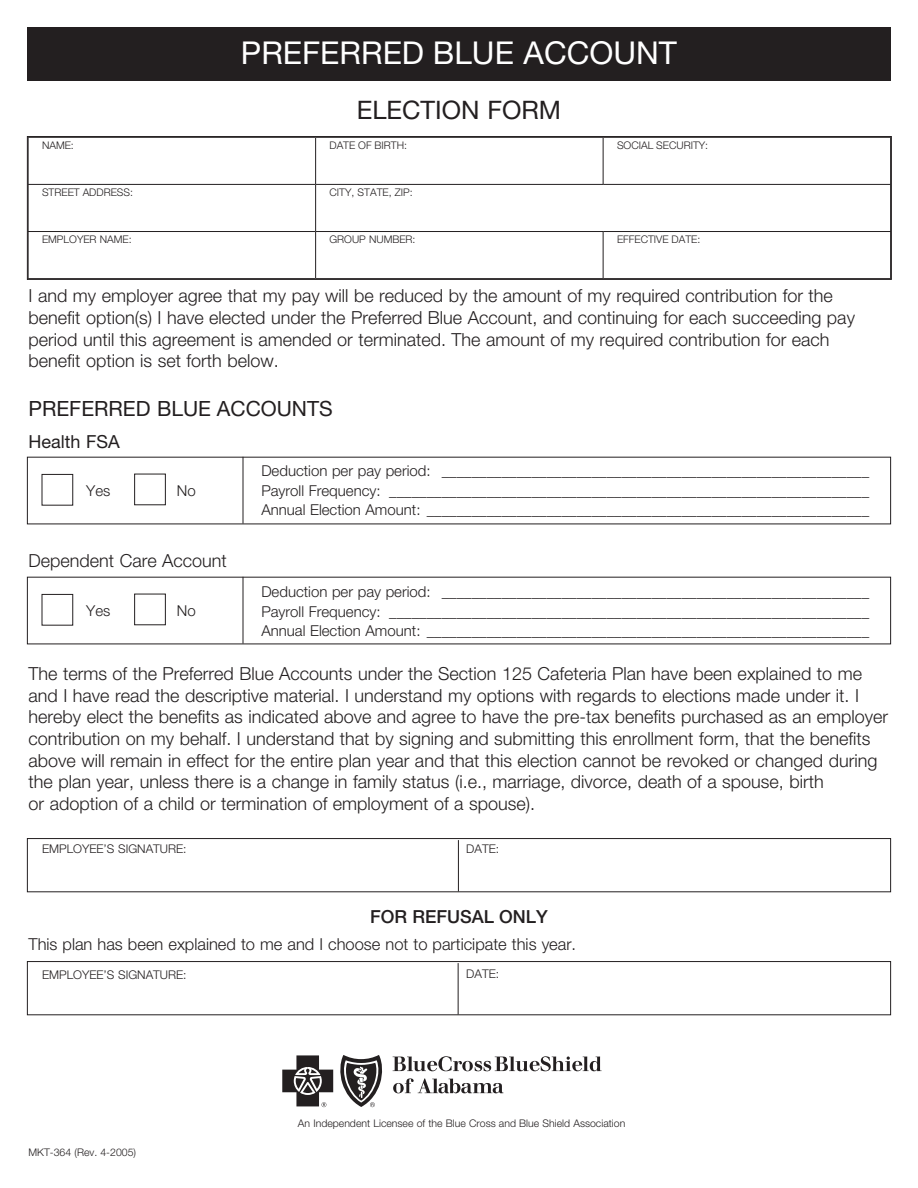
<style>
.page{position:relative;width:918px;height:1188px;background:#fff}
.page>*{position:absolute;margin:0;border:0;box-sizing:border-box;transform-origin:0 0}
.t1{font:31.5px "Helvetica Neue LT Std";color:#fff}
.t2{font:25.5px "Helvetica Neue LT Std";color:#231f20}
.t3{font:21px "Helvetica Neue LT Std";color:#231f20}
.t4{font:300 18px/21.6px "Helvetica Neue LT Std";color:#231f20}
.t5{font:500 18px "Helvetica Neue LT Std";color:#231f20}
.t6{font:18px "Helvetica Neue LT Std";color:#231f20}
.t7{font:300 16.5px "Helvetica Neue LT Std";color:#231f20}
.t8{font:300 15px "Helvetica Neue LT Std";color:#231f20}
.t9{font:300 12px "Helvetica Neue LT Std";color:#231f20}
.t10{font:300 10.5px "Helvetica Neue LT Std";color:#231f20}
</style>
<div class="page">
<hr style="left:243px;top:457px;width:1px;height:67px;background:#231f20">
<div style="left:42px;top:474px;width:31px;height:32px;border:1px solid #231f20"></div>
<div style="left:134px;top:474px;width:32px;height:31px;border:1px solid #231f20"></div>
<div style="left:27px;top:838px;width:864px;height:54px;border:1px solid #231f20"></div>
<hr style="left:458px;top:840px;width:1px;height:51px;background:#231f20">
<div style="left:27px;top:961px;width:864px;height:54px;border:1px solid #231f20"></div>
<hr style="left:458px;top:963px;width:1px;height:51px;background:#231f20">
<hr style="left:243px;top:577px;width:1px;height:67px;background:#231f20">
<div style="left:42px;top:594px;width:31px;height:32px;border:1px solid #231f20"></div>
<div style="left:134px;top:594px;width:32px;height:31px;border:1px solid #231f20"></div>
<div style="left:27px;top:27px;width:864px;height:54px;background:#231f20"></div>
<svg style="left:29px;top:138px;width:861px;height:140px"></svg>
<hr style="left:315px;top:138px;width:1px;height:46px;background:#231f20">
<hr style="left:603px;top:138px;width:1px;height:46px;background:#231f20">
<hr style="left:28px;top:184px;width:288px;height:1px;background:#231f20">
<hr style="left:316px;top:184px;width:287px;height:1px;background:#231f20">
<hr style="left:315px;top:185px;width:1px;height:46px;background:#231f20">
<hr style="left:603px;top:184px;width:288px;height:1px;background:#231f20">
<hr style="left:28px;top:231px;width:288px;height:1px;background:#231f20">
<hr style="left:316px;top:231px;width:287px;height:1px;background:#231f20">
<hr style="left:315px;top:232px;width:1px;height:46px;background:#231f20">
<hr style="left:603px;top:231px;width:288px;height:1px;background:#231f20">
<hr style="left:603px;top:232px;width:1px;height:46px;background:#231f20">
<div style="left:27px;top:136px;width:865px;height:144px;border:1px solid #231f20"></div>
<svg style="left:393px;top:1078px;width:110px;height:15px"></svg>
<svg style="left:393px;top:1056px;width:209px;height:15px"></svg>
<svg style="left:282px;top:1055px;width:51px;height:52px"></svg>
<svg style="left:340px;top:1055px;width:43px;height:52px"></svg>
<p class="t1" style="left:241px;top:35px;width:438px">PREFERRED BLUE ACCOUNT</p>
<p class="t2" style="left:357px;top:94px;width:206px">ELECTION FORM</p>
<p class="t10" style="left:42px;top:138px;width:33px">NAME:</p>
<p class="t10" style="left:330px;top:138px;width:79px">DATE OF BIRTH:</p>
<p class="t10" style="left:617px;top:138px;width:93px">SOCIAL SECURITY:</p>
<p class="t10" style="left:42px;top:186px;width:93px">STREET ADDRESS:</p>
<p class="t10" style="left:330px;top:186px;width:85px">CITY, STATE, ZIP:</p>
<p class="t10" style="left:42px;top:233px;width:91px">EMPLOYER NAME:</p>
<p class="t10" style="left:330px;top:233px;width:88px">GROUP NUMBER:</p>
<p class="t10" style="left:617px;top:233px;width:85px">EFFECTIVE DATE:</p>
<p class="t4" style="left:28px;top:285px;width:828px">I and my employer agree that my pay will be reduced by the amount of my required contribution for the benefit option(s) I have elected under the Preferred Blue Account, and continuing for each succeeding pay period until this agreement is amended or terminated. The amount of my required contribution for each benefit option is set forth below.</p>
<p class="t3" style="left:28px;top:396px;width:306px">PREFERRED BLUE ACCOUNTS</p>
<p class="t6" style="left:28px;top:431px;width:93px">Health FSA</p>
<p class="t8" style="left:86px;top:481px;width:26px">Yes</p>
<p class="t8" style="left:177px;top:481px;width:20px">No</p>
<p class="t8" style="left:261px;top:462px;width:609px">Deduction per pay period: _________________________________________________________</p>
<p class="t8" style="left:261px;top:481px;width:609px">Payroll Frequency: ________________________________________________________________</p>
<p class="t8" style="left:261px;top:500px;width:609px">Annual Election Amount: ___________________________________________________________</p>
<p class="t4" style="left:28px;top:549px;width:200px">Dependent Care Account</p>
<p class="t8" style="left:86px;top:601px;width:26px">Yes</p>
<p class="t8" style="left:177px;top:601px;width:20px">No</p>
<p class="t8" style="left:261px;top:583px;width:609px">Deduction per pay period: _________________________________________________________</p>
<p class="t8" style="left:261px;top:602px;width:609px">Payroll Frequency: ________________________________________________________________</p>
<p class="t8" style="left:261px;top:621px;width:609px">Annual Election Amount: ___________________________________________________________</p>
<p class="t4" style="left:28px;top:663px;width:861px">The terms of the Preferred Blue Accounts under the Section 125 Cafeteria Plan have been explained to me and I have read the descriptive material. I understand my options with regards to elections made under it. I hereby elect the benefits as indicated above and agree to have the pre-tax benefits purchased as an employer</p>
<p class="t4" style="left:28px;top:727px;width:850px">contribution on my behalf. I understand that by signing and submitting this enrollment form, that the benefits above will remain in effect for the entire plan year and that this election cannot be revoked or changed during the plan year, unless there is a change in family status (i.e., marriage, divorce, death of a spouse, birth</p>
<p class="t4" style="left:28px;top:792px;width:508px">or adoption of a child or termination of employment of a spouse).</p>
<p class="t9" style="left:42px;top:841px;width:146px">EMPLOYEE’S SIGNATURE:</p>
<p class="t9" style="left:466px;top:841px;width:34px">DATE:</p>
<p class="t5" style="left:370px;top:905px;width:179px">FOR REFUSAL ONLY</p>
<p class="t7" style="left:28px;top:934px;width:549px">This plan has been explained to me and I choose not to participate this year.</p>
<p class="t9" style="left:42px;top:967px;width:146px">EMPLOYEE’S SIGNATURE:</p>
<p class="t9" style="left:466px;top:966px;width:34px">DATE:</p>
<p class="t10" style="left:28px;top:1146px;width:109px">MKT-364 (Rev. 4-2005)</p>
<p class="t10" style="left:298px;top:1117px;width:329px">An Independent Licensee of the Blue Cross and Blue Shield Association</p>
</div>
